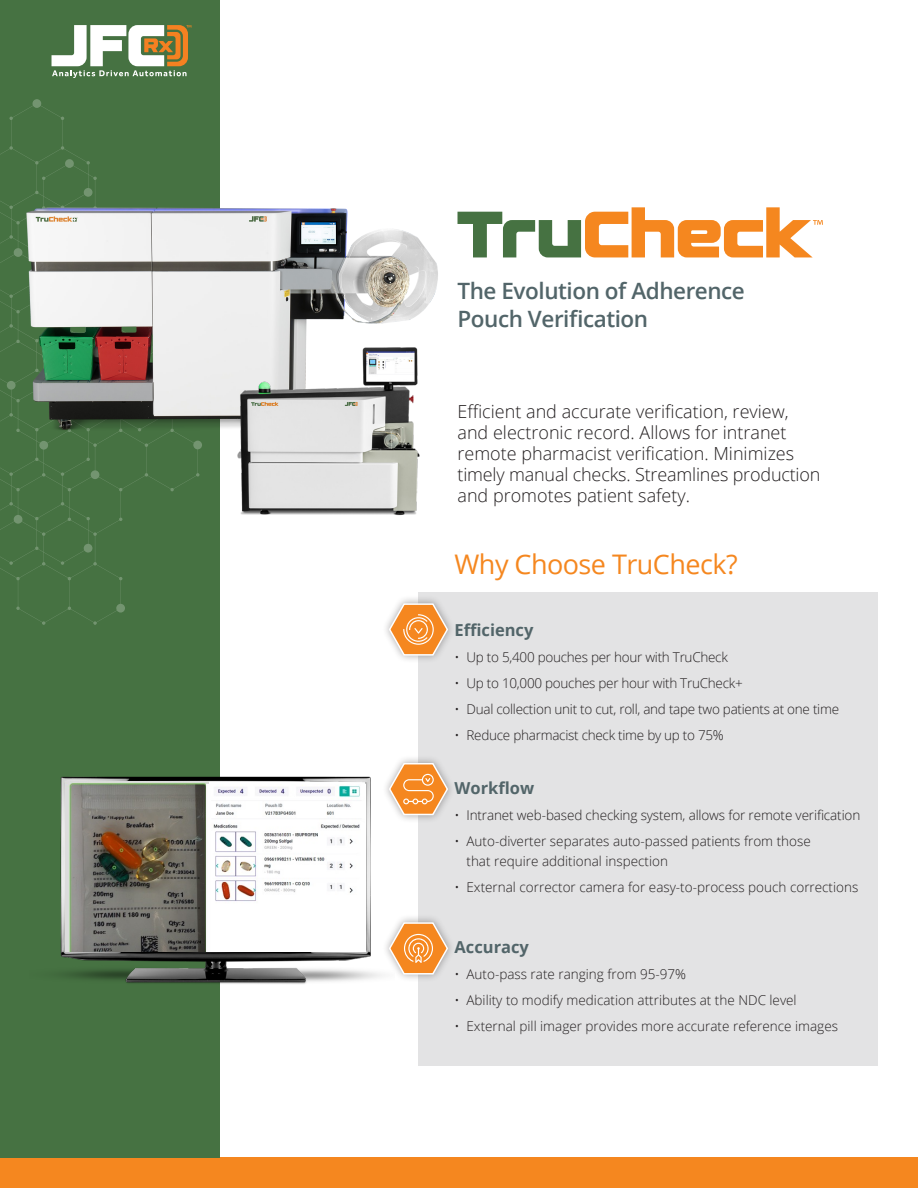
<style>
.page{position:relative;width:918px;height:1188px;background:#fff}
.page>*{position:absolute;margin:0;border:0;box-sizing:border-box;transform-origin:0 0}
.t1{font:27px "Open Sans";letter-spacing:-.02em;color:#f5871f}
.t2{font:600 22.5px/28.5px "Open Sans";letter-spacing:-.02em;color:#526569}
.t3{font:300 18px/21px "Open Sans";color:#231f20}
.t4{font:700 16.5px "Open Sans";color:#526569}
.t5{font:300 13.5px/19.5px "Open Sans";color:#231f20}
.t6{font:300 13.5px "Open Sans";letter-spacing:-.02em;color:#231f20}
</style>
<div class="page">
<div style="left:0;top:1158px;width:918px;height:30px;background:#f5871f"></div>
<div style="left:0;top:0;width:219px;height:1158px;background:#467242"></div>
<svg style="left:0;top:117px;width:202px;height:508px"></svg>
<svg style="left:52px;top:25px;width:139px;height:53px"></svg>
<svg style="left:458px;top:207px;width:365px;height:50px"></svg>
<div style="left:418px;top:592px;width:460px;height:473px;background:#e3e3e4"></div>
<div style="left:381px;top:914px;width:74px;height:68px;background:#231f20;opacity:.4"></div>
<svg style="left:395px;top:921px;width:54px;height:54px"></svg>
<div style="left:381px;top:755px;width:74px;height:68px;background:#231f20;opacity:.4"></div>
<svg style="left:395px;top:762px;width:54px;height:54px;background:#efaa68"></svg>
<div style="left:381px;top:595px;width:74px;height:69px;background:#231f20;opacity:.4"></div>
<svg style="left:388px;top:602px;width:61px;height:54px"></svg>
<img style="left:2px;top:189px;width:436px;height:250px">
<img style="left:228px;top:331px;width:201px;height:185px">
<img style="left:60px;top:754px;width:335px;height:240px">
<img style="left:66px;top:782px;width:142px;height:169px">
<img style="left:206px;top:785px;width:160px;height:166px">
<p class="t2" style="left:458px;top:276px;width:289px">The Evolution of Adherence<br>Pouch Verification</p>
<p class="t3" style="left:458px;top:400px;width:365px">Efficient and accurate verification, review, and electronic record. Allows for intranet remote pharmacist verification. Minimizes timely manual checks. Streamlines production and promotes patient safety.</p>
<p class="t1" style="left:454px;top:546px;width:285px">Why Choose TruCheck?</p>
<p class="t4" style="left:454px;top:619px;width:81px">Efficiency</p>
<p class="t6" style="left:454px;top:648px;width:275px">• Up to 5,400 pouches per hour with TruCheck</p>
<p class="t6" style="left:454px;top:674px;width:290px">• Up to 10,000 pouches per hour with TruCheck+</p>
<p class="t6" style="left:454px;top:700px;width:386px">• Dual collection unit to cut, roll, and tape two patients at one time</p>
<p class="t6" style="left:454px;top:726px;width:271px">• Reduce pharmacist check time by up to 75%</p>
<p class="t4" style="left:454px;top:777px;width:81px">Workflow</p>
<p class="t5" style="left:454px;top:805px;width:407px">• Intranet web-based checking system, allows for remote verification</p>
<p class="t5" style="left:467px;top:831px;width:346px;text-indent:-12px">• Auto-diverter separates auto-passed patients from those that require additional inspection</p>
<p class="t5" style="left:454px;top:877px;width:405px">• External corrector camera for easy-to-process pouch corrections</p>
<p class="t4" style="left:454px;top:936px;width:76px">Accuracy</p>
<p class="t5" style="left:454px;top:964px;width:233px">• Auto-pass rate ranging from 95-97%</p>
<p class="t5" style="left:454px;top:990px;width:344px">• Ability to modify medication attributes at the NDC level</p>
<p class="t5" style="left:454px;top:1016px;width:385px">• External pill imager provides more accurate reference images</p>
</div>
